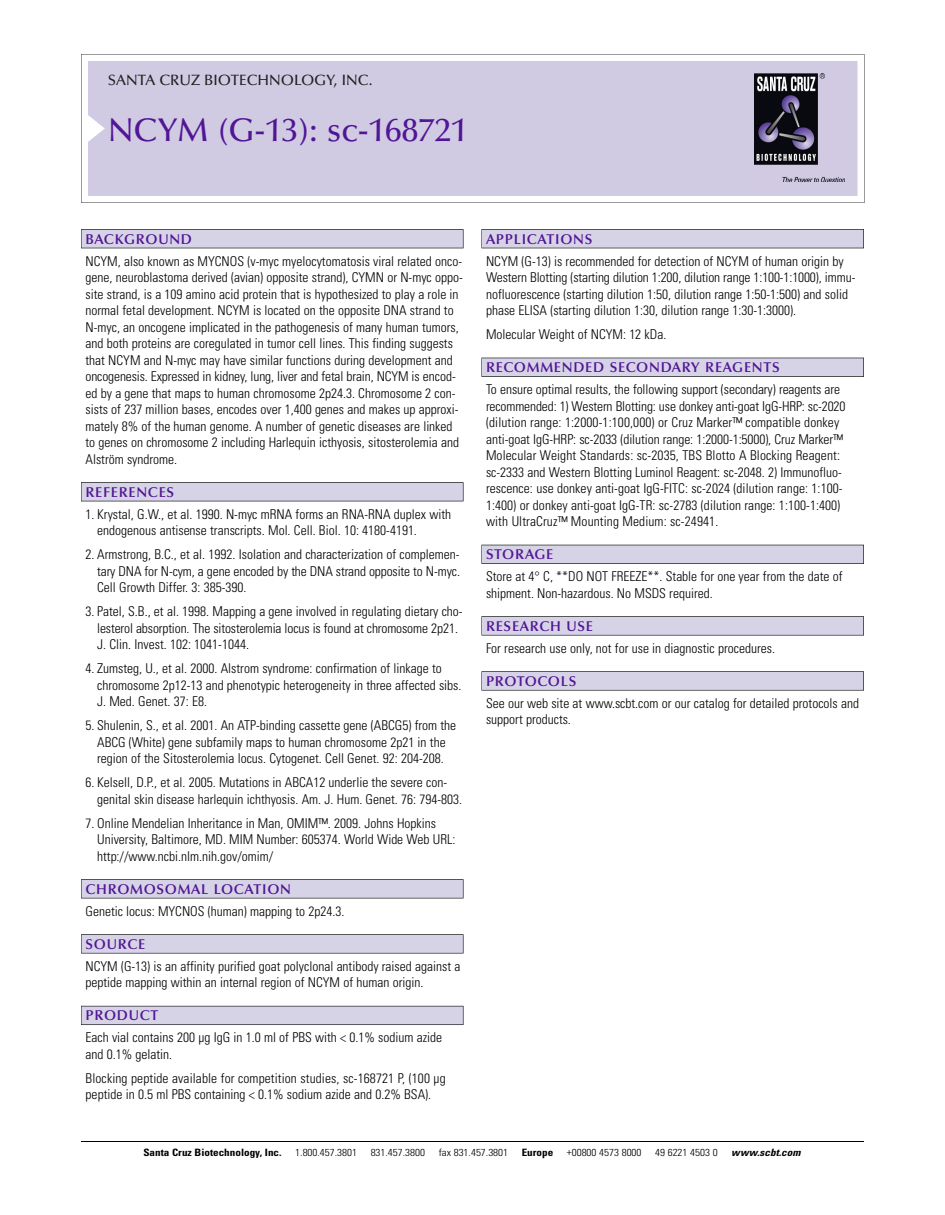
<style>
.page{position:relative;width:945px;height:1215px;background:#fff}
.page>*{position:absolute;margin:0;border:0;box-sizing:border-box;transform-origin:0 0}
.t1{font:500 33px "Optima";color:#511695}
.t2{font:500 15px "Optima";color:#231f20}
.t3{font:600 14.25px "Optima";letter-spacing:.05em;color:#511695}
.t4{font:300 condensed 13.5px/16.5px "Univers";color:#000}
.t5{font:300 condensed 10.2px "Univers";color:#000;scale:1.1 1}
.t6{font:700 condensed 10.2px "Univers";color:#000;scale:1.1 1}
.t7{font:italic 700 condensed 10.2px "Univers";letter-spacing:.005em;color:#000;scale:1.1 1}
</style>
<div class="page">
<svg style="left:81px;top:54px;width:783px;height:149px"></svg>
<div style="left:88px;top:61px;width:769px;height:135px;background:#d1cae3"></div>
<img style="left:755px;top:74px;width:90px;height:108px">
<div style="left:81px;top:229px;width:382px;height:19px;background:#525156"></div>
<div style="left:81px;top:230px;width:382px;height:18px;background:#d7d3e7"></div>
<div style="left:81px;top:482px;width:382px;height:19px;background:#525155"></div>
<div style="left:81px;top:483px;width:382px;height:18px;background:#d7d3e7"></div>
<div style="left:81px;top:879px;width:382px;height:19px;background:#545357"></div>
<div style="left:81px;top:880px;width:382px;height:18px;background:#d7d3e7"></div>
<div style="left:81px;top:934px;width:382px;height:19px;background:#575759"></div>
<div style="left:81px;top:935px;width:382px;height:18px;background:#d7d3e7"></div>
<div style="left:81px;top:1006px;width:382px;height:19px;background:#5b5a62"></div>
<div style="left:81px;top:1006px;width:382px;height:18px;background:#d7d3e7"></div>
<div style="left:482px;top:229px;width:382px;height:19px;background:#525156"></div>
<div style="left:482px;top:230px;width:381px;height:18px;background:#d7d3e7"></div>
<div style="left:482px;top:358px;width:382px;height:19px;background:#515055"></div>
<div style="left:482px;top:358px;width:381px;height:18px;background:#d7d3e7"></div>
<div style="left:482px;top:545px;width:382px;height:19px;background:#525158"></div>
<div style="left:482px;top:545px;width:381px;height:18px;background:#d7d3e7"></div>
<div style="left:482px;top:616px;width:382px;height:19px;background:#575759"></div>
<div style="left:482px;top:617px;width:381px;height:18px;background:#d7d3e7"></div>
<svg style="left:482px;top:671px;width:382px;height:20px"></svg>
<div style="left:482px;top:672px;width:381px;height:18px;background:#d7d3e7"></div>
<hr style="left:81px;top:1141px;width:783px;height:1px;background:#000">
<p class="t2" style="left:108px;top:74px;width:266px">SANTA CRUZ BIOTECHNOLOGY, INC.</p>
<h1 class="t1" style="left:108px;top:117px;width:361px">NCYM (G-13): sc-168721</h1>
<p class="t3" style="left:86px;top:233px;width:108px">BACKGROUND</p>
<p class="t4" style="left:86px;top:254px;width:379px">NCYM, also known as MYCNOS (v-myc myelocytomatosis viral related onco&shy;gene, neuroblastoma derived (avian) opposite strand), CYMN or N-myc oppo&shy;site strand, is a 109 amino acid protein that is hypothesized to play a role in normal fetal development. NCYM is located on the opposite DNA strand to N-myc, an oncogene implicated in the pathogenesis of many human tumors, and both proteins are coregulated in tumor cell lines. This finding suggests that NCYM and N-myc may have similar functions during development and oncogenesis. Expressed in kidney, lung, liver and fetal brain, NCYM is encod&shy;ed by a gene that maps to human chromosome 2p24.3. Chromosome 2 con&shy;sists of 237 million bases, encodes over 1,400 genes and makes up approxi&shy;mately 8% of the human genome. A number of genetic diseases are linked to genes on chromosome 2 including Harlequin icthyosis, sitosterolemia and Alström syndrome.</p>
<p class="t3" style="left:86px;top:486px;width:90px">REFERENCES</p>
<p class="t4" style="left:97px;top:507px;width:355px;text-indent:-12px">1. Krystal, G.W., et al. 1990. N-myc mRNA forms an RNA-RNA duplex with endogenous antisense transcripts. Mol. Cell. Biol. 10: 4180-4191.</p>
<p class="t4" style="left:97px;top:547px;width:364px;text-align:justify;text-indent:-12px">2. Armstrong, B.C., et al. 1992. Isolation and characterization of complemen&shy;tary DNA for N-cym, a gene encoded by the DNA strand opposite to N-myc.<br>Cell Growth Differ. 3: 385-390.</p>
<p class="t4" style="left:97px;top:604px;width:367px;text-indent:-12px">3. Patel, S.B., et al. 1998. Mapping a gene involved in regulating dietary cho&shy;lesterol absorption. The sitosterolemia locus is found at chromosome 2p21.<br>J. Clin. Invest. 102: 1041-1044.</p>
<p class="t4" style="left:97px;top:661px;width:366px;text-indent:-12px">4. Zumsteg, U., et al. 2000. Alstrom syndrome: confirmation of linkage to chromosome 2p12-13 and phenotypic heterogeneity in three affected sibs.<br>J. Med. Genet. 37: E8.</p>
<p class="t4" style="left:86px;top:718px;width:372px;text-align:center">5. Shulenin, S., et al. 2001. An ATP-binding cassette gene (ABCG5) from the<br>ABCG (White) gene subfamily maps to human chromosome 2p21 in the region of the Sitosterolemia locus. Cytogenet. Cell Genet. 92: 204-208.</p>
<p class="t4" style="left:97px;top:775px;width:366px;text-indent:-12px">6. Kelsell, D.P., et al. 2005. Mutations in ABCA12 underlie the severe con&shy;genital skin disease harlequin ichthyosis. Am. J. Hum. Genet. 76: 794-803.</p>
<p class="t4" style="left:97px;top:816px;width:360px;text-indent:-12px">7. Online Mendelian Inheritance in Man, OMIM™. 2009. Johns Hopkins<br>University, Baltimore, MD. MIM Number: 605374. World Wide Web URL: http://www.ncbi.nlm.nih.gov/omim/</p>
<p class="t3" style="left:86px;top:883px;width:207px">CHROMOSOMAL LOCATION</p>
<p class="t4" style="left:86px;top:904px;width:260px">Genetic locus: MYCNOS (human) mapping to 2p24.3.</p>
<p class="t3" style="left:86px;top:938px;width:61px">SOURCE</p>
<p class="t4" style="left:86px;top:959px;width:376px">NCYM (G-13) is an affinity purified goat polyclonal antibody raised against a peptide mapping within an internal region of NCYM of human origin.</p>
<p class="t3" style="left:86px;top:1010px;width:74px">PRODUCT</p>
<p class="t4" style="left:86px;top:1030px;width:358px">Each vial contains 200 µg IgG in 1.0 ml of PBS with &lt; 0.1% sodium azide and 0.1% gelatin.</p>
<p class="t4" style="left:86px;top:1071px;width:362px">Blocking peptide available for competition studies, sc-168721 P, (100 µg peptide in 0.5 ml PBS containing &lt; 0.1% sodium azide and 0.2% BSA).</p>
<p class="t3" style="left:486px;top:233px;width:108px">APPLICATIONS</p>
<p class="t4" style="left:486px;top:254px;width:371px">NCYM (G-13) is recommended for detection of NCYM of human origin by Western Blotting (starting dilution 1:200, dilution range 1:100-1:1000), immu&shy;nofluorescence (starting dilution 1:50, dilution range 1:50-1:500) and solid phase ELISA (starting dilution 1:30, dilution range 1:30-1:3000).</p>
<p class="t4" style="left:486px;top:327px;width:182px">Molecular Weight of NCYM: 12 kDa.</p>
<p class="t3" style="left:486px;top:362px;width:295px">RECOMMENDED SECONDARY REAGENTS</p>
<p class="t4" style="left:486px;top:382px;width:361px">To ensure optimal results, the following support (secondary) reagents are recommended: 1) Western Blotting: use donkey anti-goat IgG-HRP: sc-2020 (dilution range: 1:2000-1:100,000) or Cruz Marker™ compatible donkey anti-goat IgG-HRP: sc-2033 (dilution range: 1:2000-1:5000), Cruz Marker™ Molecular Weight Standards: sc-2035, TBS Blotto A Blocking Reagent: sc-2333 and Western Blotting Luminol Reagent: sc-2048. 2) Immunofluo&shy;rescence: use donkey anti-goat IgG-FITC: sc-2024 (dilution range: 1:100- 1:400) or donkey anti-goat IgG-TR: sc-2783 (dilution range: 1:100-1:400) with UltraCruz™ Mounting Medium: sc-24941.</p>
<p class="t3" style="left:486px;top:549px;width:69px">STORAGE</p>
<p class="t4" style="left:486px;top:569px;width:358px">Store at 4° C, **DO NOT FREEZE**. Stable for one year from the date of shipment. Non-hazardous. No MSDS required.</p>
<p class="t3" style="left:486px;top:620px;width:109px">RESEARCH USE</p>
<p class="t4" style="left:486px;top:641px;width:290px">For research use only, not for use in diagnostic procedures.</p>
<p class="t3" style="left:486px;top:675px;width:92px">PROTOCOLS</p>
<p class="t4" style="left:486px;top:696px;width:375px">See our web site at www.scbt.com or our catalog for detailed protocols and support products.</p>
<p class="t6" style="left:143px;top:1148px;width:127px">Santa Cruz Biotechnology, Inc.</p>
<p class="t5" style="left:295px;top:1148px;width:58px">1.800.457.3801</p>
<p class="t5" style="left:371px;top:1148px;width:51px">831.457.3800</p>
<p class="t5" style="left:439px;top:1148px;width:65px">fax 831.457.3801</p>
<p class="t6" style="left:522px;top:1148px;width:30px">Europe</p>
<p class="t5" style="left:567px;top:1148px;width:69px">+00800 4573 8000</p>
<p class="t5" style="left:655px;top:1148px;width:58px">49 6221 4503 0</p>
<p class="t7" style="left:731px;top:1148px;width:64px">www.scbt.com</p>
</div>
